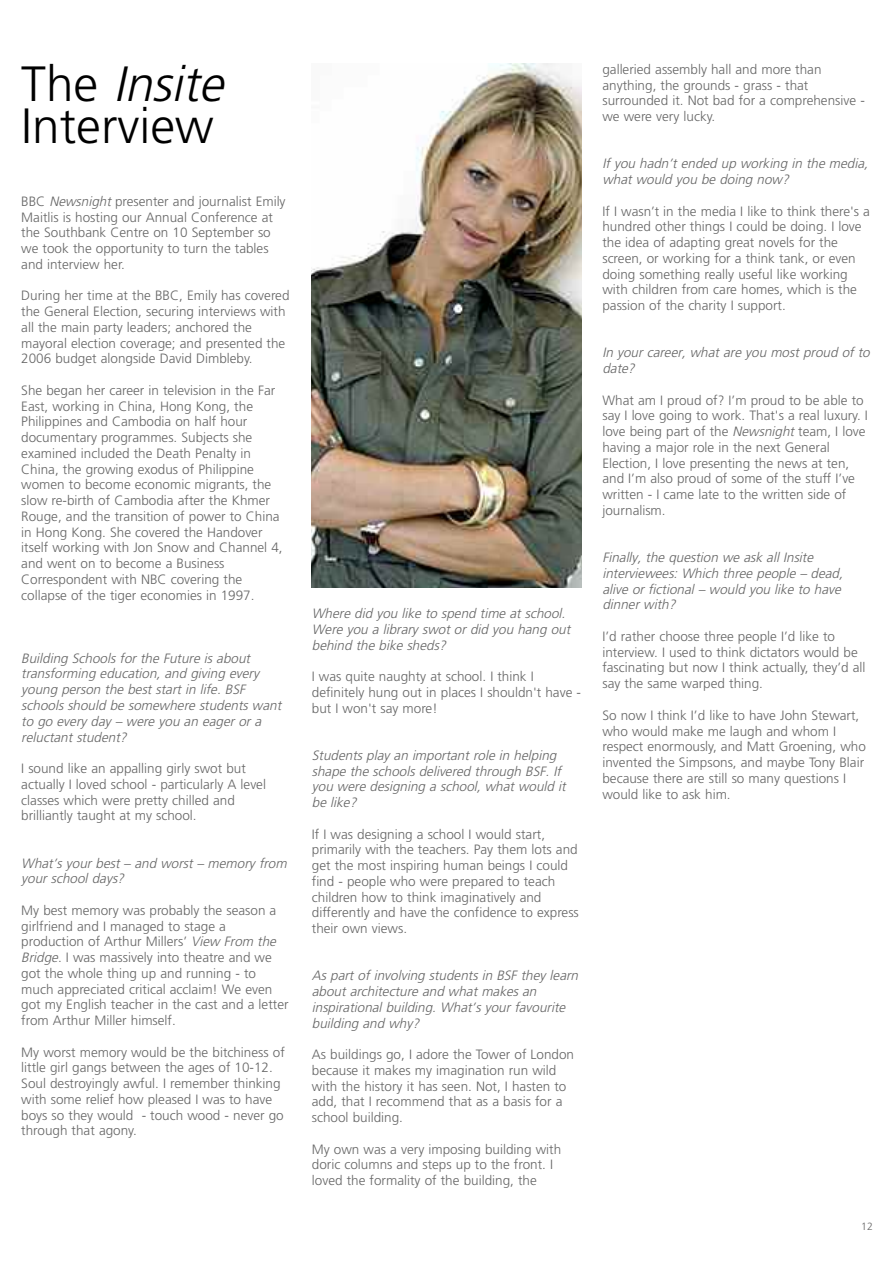
<style>
.page{position:relative;width:893px;height:1263px;background:#fff}
.page>*{position:absolute;margin:0;border:0;box-sizing:border-box;transform-origin:0 0}
.t1{font:300 49.5px/42px "Frutiger LT Com";color:#000}
.t2{font:300 13.5px/15.8px "Frutiger LT Com";color:#666}
.t3{font:italic 300 13.5px/15.8px "Frutiger LT Com";color:#666}
.t4{font:300 10.5px "Frutiger LT Com";color:#666}
.s1{font-style:italic}
</style>
<div class="page">
<img style="left:312px;top:64px;width:269px;height:524px">
<h1 class="t1" style="left:21px;top:63px;width:216px">T h e <span class="s1">Insite<br></span>Interview</h1>
<p class="t2" style="left:21px;top:193px;width:266px">BBC <span class="s1">Newsnight</span>presenter and journalist Emily Maitlis is hosting our Annual Conference at the Southbank Centre on 10 September so we took the opportunity to turn the tables and interview her.</p>
<p class="t2" style="left:21px;top:288px;width:270px">During her time at the BBC, Emily has covered the General Election, securing interviews with all the main party leaders; anchored the mayoral election coverage; and presented the 2006 budget alongside David Dimbleby.</p>
<p class="t2" style="left:21px;top:382px;width:263px">She began her career in television in the Far East, working in China, Hong Kong, the Philippines and Cambodia on half hour documentary programmes. Subjects she examined included the Death Penalty in China, the growing exodus of Philippine women to become economic migrants, the slow re-birth of Cambodia after the Khmer Rouge, and the transition of power to China in Hong Kong. She covered the Handover itself working with Jon Snow and Channel 4, and went on to become a Business Correspondent with NBC covering the collapse of the tiger economies in 1997.</p>
<p class="t3" style="left:21px;top:650px;width:265px">Building Schools for the Future is about transforming education, and giving every young person the best start in life. BSF schools should be somewhere students want to go every day – were you an eager or a reluctant student?</p>
<p class="t2" style="left:21px;top:760px;width:246px">I sound like an appalling girly swot but actually I loved school - particularly A level classes which were pretty chilled and brilliantly taught at my school.</p>
<p class="t3" style="left:21px;top:855px;width:270px">What’s your best – and worst – memory from your school days?</p>
<p class="t2" style="left:21px;top:902px;width:269px">My best memory was probably the season a girlfriend and I managed to stage a production of Arthur Millers’ <span class="s1">ViewFromthe Bridge</span>. I was massively into theatre and we got the whole thing up and running - to much appreciated critical acclaim! We even got my English teacher in the cast and a letter from Arthur Miller himself.</p>
<p class="t2" style="left:21px;top:1044px;width:265px">My worst memory would be the bitchiness of little girl gangs between the ages of 10-12.<br>Soul destroyingly awful. I remember thinking with some relief how pleased I was to have boys so they would - touch wood - never go through that agony.</p>
<p class="t3" style="left:312px;top:605px;width:263px">Where did you like to spend time at school.<br>Were you a library swot or did you hang out behind the bike sheds?</p>
<p class="t2" style="left:312px;top:668px;width:271px">I was quite naughty at school. I think I definitely hung out in places I shouldn't have - but I won't say more!</p>
<p class="t3" style="left:312px;top:747px;width:259px">Students play an important role in helping shape the schools delivered through BSF. If you were designing a school, what would it be like?</p>
<p class="t2" style="left:312px;top:826px;width:269px">If I was designing a school I would start, primarily with the teachers. Pay them lots and get the most inspiring human beings I could find - people who were prepared to teach children how to think imaginatively and differently and have the confidence to express their own views.</p>
<p class="t3" style="left:312px;top:968px;width:271px">As part of involving students in BSF they learn about architecture and what makes an inspirational building. What’s your favourite building and why?</p>
<p class="t2" style="left:312px;top:1046px;width:264px">As buildings go, I adore the Tower of London because it makes my imagination run wild with the history it has seen. Not, I hasten to add, that I recommend that as a basis for a school building.</p>
<p class="t2" style="left:312px;top:1141px;width:251px">My own was a very imposing building with doric columns and steps up to the front. I loved the formality of the building, the</p>
<p class="t2" style="left:602px;top:61px;width:264px">galleried assembly hall and more than anything, the grounds - grass - that surrounded it. Not bad for a comprehensive - we were very lucky.</p>
<p class="t3" style="left:602px;top:156px;width:270px">If you hadn’t ended up working in the media, what would you be doing now?</p>
<p class="t2" style="left:602px;top:203px;width:269px">If I wasn’t in the media I like to think there's a hundred other things I could be doing. I love the idea of adapting great novels for the screen, or working for a think tank, or even doing something really useful like working with children from care homes, which is the passion of the charity I support.</p>
<p class="t3" style="left:602px;top:345px;width:272px">In your career, what are you most proud of to date?</p>
<p class="t2" style="left:602px;top:392px;width:267px">What am I proud of? I’m proud to be able to say I love going to work. That's a real luxury. I love being part of the <span class="s1">Newsnight</span>team, I love having a major role in the next General Election, I love presenting the news at ten, and I’m also proud of some of the stuff I’ve written - I came late to the written side of journalism.</p>
<p class="t3" style="left:602px;top:550px;width:245px">Finally, the question we ask all Insite interviewees: Which three people – dead, alive or fictional – would you like to have dinner with?</p>
<p class="t2" style="left:602px;top:628px;width:265px">I’d rather choose three people I’d like to interview. I used to think dictators would be fascinating but now I think actually, they’d all say the same warped thing.</p>
<p class="t2" style="left:602px;top:707px;width:265px">So now I think I’d like to have John Stewart, who would make me laugh and whom I respect enormously, and Matt Groening, who invented the Simpsons, and maybe Tony Blair because there are still so many questions I would like to ask him.</p>
<p class="t4" style="left:861px;top:1220px;width:13px">12</p>
</div>
